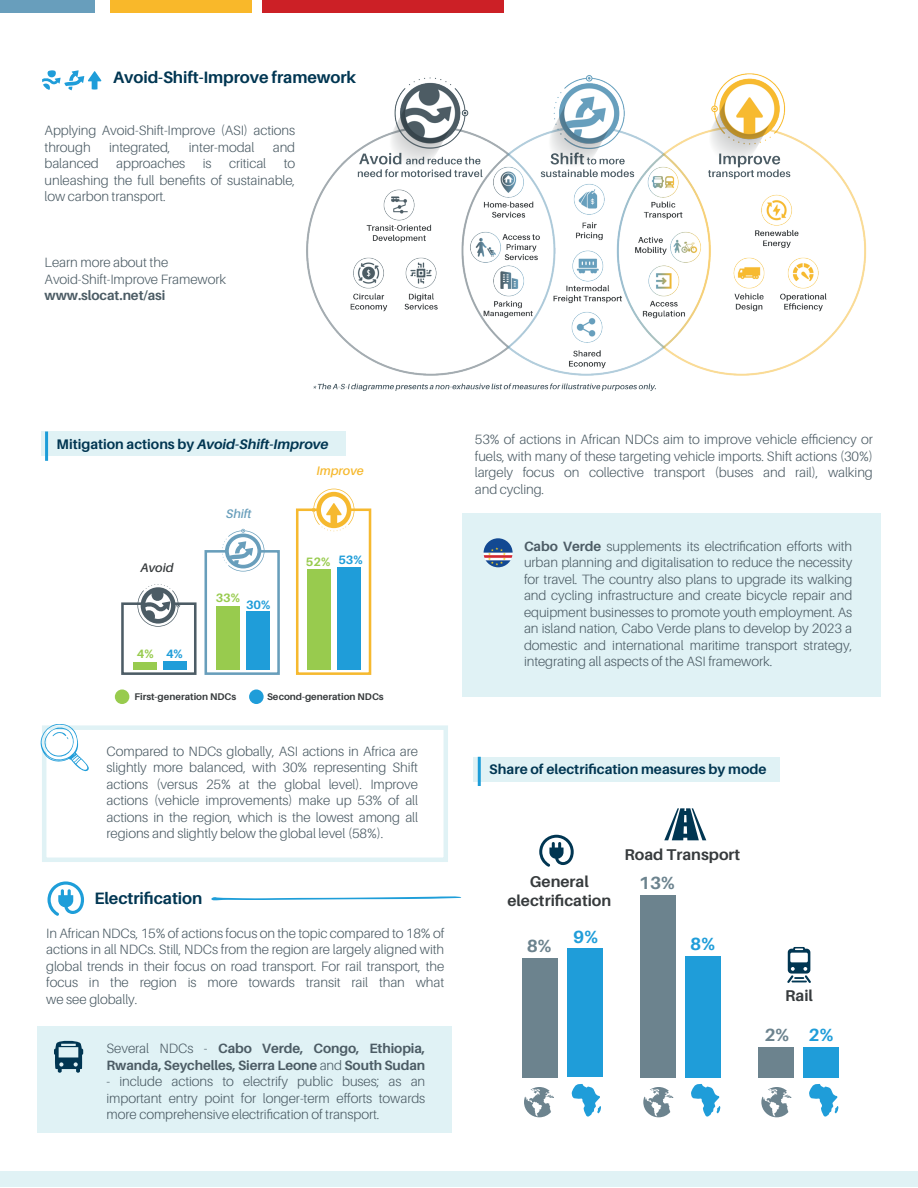
<style>
.page{position:relative;width:918px;height:1188px;background:#fff}
.page>*{position:absolute;margin:0;border:0;box-sizing:border-box;transform-origin:0 0}
.t1{font:700 17.7px "Aileron";color:#6c838e}
.t2{font:700 17.7px "Aileron";color:#1f9dd9}
.t3{font:700 16.5px "Aileron";letter-spacing:-.005em;color:#013652}
.t4{font:700 15.6px/18.8px "Aileron";color:#373b3d;text-align:center}
.t5{font:700 13.95px "Aileron";color:#013652}
.t6{font:700 13.8px "Aileron";color:#013652}
.t7{font:300 13.5px/16.5px "Aileron";letter-spacing:-.005em;color:#4c5c65;text-align:justify}
.t8{font:700 13.5px/16.5px "Aileron";letter-spacing:-.005em;color:#4c5c65}
.t9{font:italic 600 12.45px "Aileron";color:#f6b92f}
.t10{font:italic 600 12.45px "Aileron";color:#373b3d}
.t11{font:italic 600 12.45px "Aileron";color:#689ebb}
.t12{font:700 12.15px "Aileron";color:#98cb4e}
.t13{font:700 12.15px "Aileron";color:#1f9dd9}
.t14{font:700 9.75px "Aileron";color:#373b3d}
.s1{font-style:italic}
.s2{color:#1f9dd9}
.s3{font-weight:300}
.s4{font-weight:700}
</style>
<div class="page">
<div style="left:462px;top:514px;width:419px;height:183px;background:#e0f2f5"></div>
<div style="left:42px;top:725px;width:406px;height:137px;border:4px solid #e0f2f5"></div>
<div style="left:38px;top:1026px;width:414px;height:107px;background:#e0f2f5"></div>
<div style="left:0;top:1px;width:95px;height:12px;background:#689ebc"></div>
<div style="left:110px;top:1px;width:141px;height:12px;background:#f9b82a"></div>
<div style="left:262px;top:1px;width:241px;height:12px;background:#cc2026"></div>
<svg style="left:40px;top:724px;width:50px;height:49px"></svg>
<img style="left:306px;top:73px;width:561px;height:318px">
<div style="left:41px;top:432px;width:304px;height:24px;background:#e0f2f5"></div>
<hr style="left:45px;top:432px;width:3px;height:29px;background:#1d9dd8">
<div style="left:121px;top:602px;width:76px;height:73px;background:#fff;border:3px solid #4c5c65"></div>
<div style="left:205px;top:550px;width:75px;height:125px;border:3px solid #689ebb"></div>
<div style="left:296px;top:509px;width:75px;height:166px;background:#fff;border:3px solid #f6b92f"></div>
<div style="left:133px;top:662px;width:24px;height:8px;background:#98cb4e"></div>
<div style="left:216px;top:606px;width:23px;height:64px;background:#98cb4e"></div>
<div style="left:307px;top:570px;width:24px;height:100px;background:#98cb4e"></div>
<div style="left:163px;top:662px;width:24px;height:8px;background:#1f9dd9"></div>
<div style="left:246px;top:611px;width:23px;height:59px;background:#1f9dd9"></div>
<div style="left:337px;top:567px;width:24px;height:103px;background:#1f9dd9"></div>
<svg style="left:137px;top:584px;width:43px;height:43px"></svg>
<svg style="left:222px;top:529px;width:43px;height:43px"></svg>
<svg style="left:312px;top:489px;width:42px;height:43px"></svg>
<div style="left:115px;top:689px;width:14px;height:15px;background:#98cb4e;border-radius:50%"></div>
<div style="left:249px;top:689px;width:15px;height:15px;background:#1f9dd9;border-radius:50%"></div>
<div style="left:474px;top:757px;width:306px;height:24px;background:#e0f2f5"></div>
<hr style="left:478px;top:757px;width:3px;height:29px;background:#1d9dd8">
<div style="left:522px;top:958px;width:36px;height:119px;background:#6c838e"></div>
<div style="left:640px;top:895px;width:36px;height:182px;background:#6c838e"></div>
<div style="left:758px;top:1047px;width:35px;height:30px;background:#6c838e"></div>
<div style="left:567px;top:949px;width:36px;height:128px;background:#1f9dd9"></div>
<div style="left:685px;top:956px;width:36px;height:121px;background:#1f9dd9"></div>
<div style="left:803px;top:1047px;width:36px;height:30px;background:#1f9dd9"></div>
<svg style="left:572px;top:1084px;width:29px;height:33px"></svg>
<svg style="left:524px;top:1087px;width:30px;height:30px"></svg>
<svg style="left:691px;top:1084px;width:29px;height:33px"></svg>
<svg style="left:643px;top:1087px;width:30px;height:30px"></svg>
<svg style="left:809px;top:1084px;width:29px;height:33px"></svg>
<svg style="left:761px;top:1087px;width:30px;height:30px"></svg>
<svg style="left:539px;top:835px;width:35px;height:32px"></svg>
<svg style="left:664px;top:808px;width:42px;height:32px"></svg>
<svg style="left:787px;top:947px;width:24px;height:36px"></svg>
<div style="left:0;top:1171px;width:918px;height:16px;background:#e0f2f5"></div>
<svg style="left:42px;top:70px;width:59px;height:20px"></svg>
<svg style="left:47px;top:881px;width:37px;height:35px"></svg>
<svg style="left:54px;top:1040px;width:29px;height:33px"></svg>
<img style="left:484px;top:538px;width:29px;height:29px;border-radius:15px">
<svg style="left:211px;top:896px;width:251px;height:4px"></svg>
<p class="t3" style="left:113px;top:68px;width:244px">Avoid-Shift-Improve framework</p>
<p class="t7" style="left:45px;top:122px;width:252px">Applying Avoid-Shift-Improve (ASI) actions through</p>
<p class="t7" style="left:109px;top:139px;width:63px">integrated,</p>
<p class="t7" style="left:189px;top:139px;width:67px">inter-modal</p>
<p class="t7" style="left:273px;top:139px;width:24px">and</p>
<p class="t7" style="left:45px;top:155px;width:56px">balanced</p>
<p class="t7" style="left:116px;top:155px;width:71px">approaches</p>
<p class="t7" style="left:203px;top:155px;width:10px">is</p>
<p class="t7" style="left:229px;top:155px;width:39px">critical</p>
<p class="t7" style="left:45px;top:155px;width:252px;text-indent:239px">to unleashing the full benefits of sustainable, low carbon transport.</p>
<p class="t7" style="left:45px;top:254px;width:183px">Learn more about the<br>Avoid-Shift-Improve Framework</p>
<p class="t8" style="left:45px;top:287px;width:122px">www.slocat.net/asi</p>
<p class="t5" style="left:57px;top:436px;width:273px">Mitigation actions by <span class="s1">Avoid-Shift-Improve</span></p>
<p class="t10" style="left:141px;top:560px;width:34px">Avoid</p>
<p class="t12" style="left:137px;top:647px;width:47px">4% <span class="s2">4%</span></p>
<p class="t11" style="left:226px;top:507px;width:27px">Shift</p>
<p class="t12" style="left:216px;top:591px;width:26px">33%</p>
<p class="t13" style="left:246px;top:598px;width:26px">30%</p>
<p class="t9" style="left:316px;top:464px;width:49px">Improve</p>
<p class="t12" style="left:306px;top:555px;width:58px">52% <span class="s2">53%</span></p>
<p class="t14" style="left:134px;top:691px;width:103px">First-generation NDCs</p>
<p class="t14" style="left:267px;top:691px;width:118px">Second-generation NDCs</p>
<p class="t7" style="left:107px;top:743px;width:313px">Compared to NDCs globally, ASI actions in Africa are slightly more balanced, with 30% representing Shift actions (versus 25% at the global level). Improve actions (vehicle improvements) make up 53% of all actions in the region, which is the lowest among all regions and slightly below the global level (58%).</p>
<p class="t3" style="left:94px;top:889px;width:109px">Electrification</p>
<p class="t7" style="left:46px;top:925px;width:400px">In African NDCs, 15% of actions focus on the topic compared to 18% of actions in all NDCs. Still, NDCs from the region are largely aligned with global trends in their focus on road transport. For rail transport, the focus in the region is more towards transit rail than what we see globally.</p>
<p class="t8" style="left:107px;top:1040px;width:320px"><span class="s3">Several NDCs -</span> Cabo Verde, Congo, Ethiopia,<br>Rwanda, Seychelles, Sierra Leone <span class="s3">and</span> South Sudan</p>
<p class="t7" style="left:107px;top:1073px;width:320px">- include actions to electrify public buses; as an important entry point for longer-term efforts towards more comprehensive electrification of transport.</p>
<p class="t7" style="left:475px;top:432px;width:400px">53% of actions in African NDCs aim to improve vehicle efficiency or fuels, with many of these targeting vehicle imports. Shift actions (30%) largely focus on collective transport (buses and rail), walking and cycling.</p>
<p class="t7" style="left:524px;top:538px;width:330px"><span class="s4">Cabo Verde</span> supplements its electrification efforts with urban planning and digitalisation to reduce the necessity for travel. The country also plans to upgrade its walking and cycling infrastructure and create bicycle repair and equipment businesses to promote youth employment. As an island nation, Cabo Verde plans to develop by 2023 a domestic and international maritime transport strategy, integrating all aspects of the ASI framework.</p>
<p class="t6" style="left:489px;top:761px;width:279px">Share of electrification measures by mode</p>
<p class="t4" style="left:507px;top:872px;width:105px">General electrification</p>
<h1 class="t1" style="left:527px;top:936px;width:26px">8%</h1>
<h1 class="t2" style="left:573px;top:927px;width:26px">9%</h1>
<p class="t4" style="left:624px;top:845px;width:117px">Road Transport</p>
<h1 class="t1" style="left:639px;top:873px;width:37px">13%</h1>
<h1 class="t2" style="left:690px;top:934px;width:26px">8%</h1>
<p class="t4" style="left:785px;top:987px;width:29px">Rail</p>
<h1 class="t1" style="left:764px;top:1025px;width:70px">2% <span class="s2">2%</span></h1>
</div>
